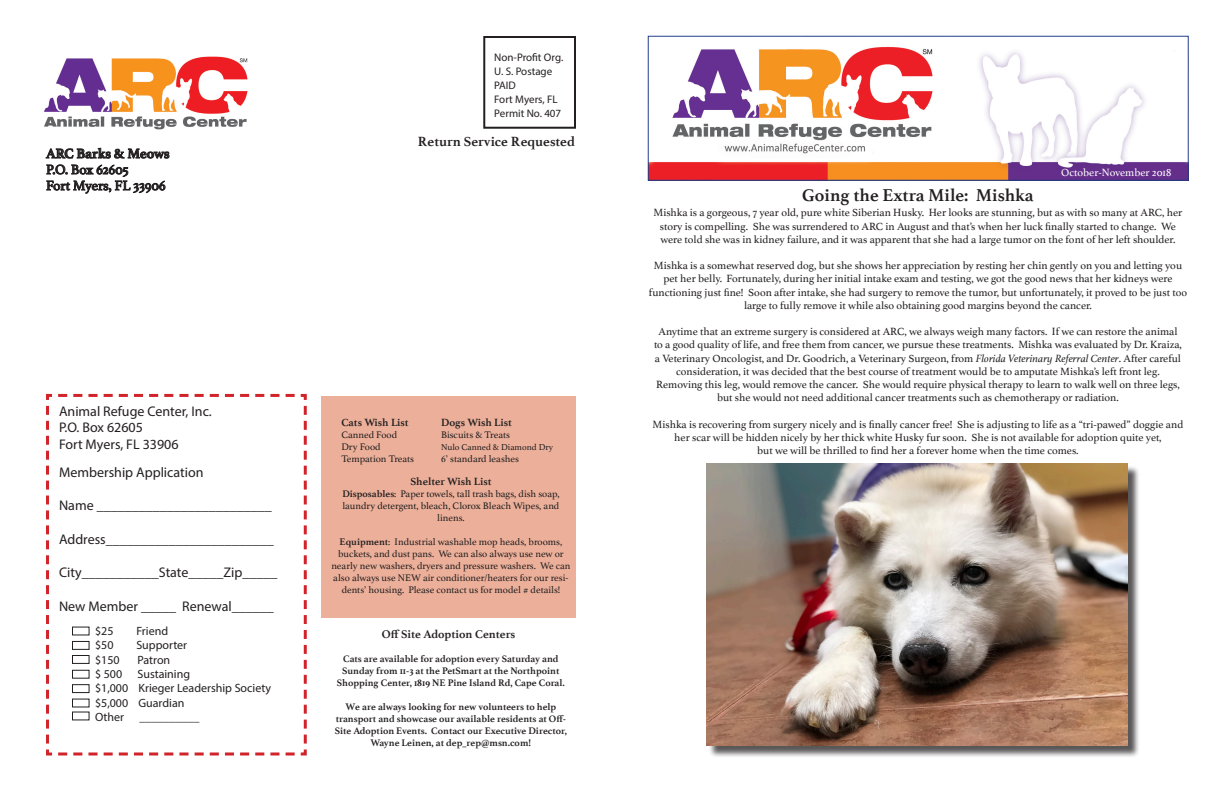
<style>
.page{position:relative;width:1224px;height:792px;background:#fff}
.page>*{position:absolute;margin:0;border:0;box-sizing:border-box;transform-origin:0 0}
.t1{font:700 18px "Athelas";color:#231f20}
.t2{font:14px "Myriad Pro";color:#231f20}
.t3{font:700 14px "Athelas";color:#231f20}
.t4{font:14px "Athelas";color:#231f20}
.t5{font:12px "Myriad Pro";color:#231f20}
.t6{font:700 12px "Athelas";color:#231f20}
.t7{font:11px/13.2px "Athelas";color:#231f20;text-align:center}
.t8{font:11px "Myriad Pro";color:#231f20}
.t9{font:700 11px "Athelas";color:#231f20}
.t10{font:11px "Athelas";color:#fff}
.t11{font:700 11px "Athelas";letter-spacing:-.005em;color:#fff}
.t12{font:10px/12px "Athelas";color:#231f20;text-align:center}
.t13{font:700 10px/12px "Athelas";color:#231f20;text-align:center}
.t14{font:9px "Athelas";color:#231f20}
.s1{font-weight:700}
.s2{font-style:italic}
</style>
<div class="page">
<img style="left:650px;top:46px;width:536px;height:132px">
<div style="left:648px;top:36px;width:540px;height:144px;border:1px solid #253f8e"></div>
<div style="left:708px;top:465px;width:432px;height:293px;background:#231f20;opacity:.75"></div>
<img style="left:707px;top:463px;width:421px;height:283px">
<div style="left:322px;top:396px;width:254px;height:222px;background:#ecb09a"></div>
<div style="left:483px;top:36px;width:93px;height:93px;border:2px solid #231f20"></div>
<svg style="left:46px;top:393px;width:261px;height:363px"></svg>
<div style="left:72px;top:641px;width:18px;height:9px;border:1px solid #231f20"></div>
<div style="left:72px;top:655px;width:18px;height:9px;border:1px solid #231f20"></div>
<div style="left:72px;top:670px;width:18px;height:9px;border:1px solid #231f20"></div>
<div style="left:72px;top:684px;width:18px;height:9px;border:1px solid #231f20"></div>
<svg style="left:46px;top:148px;width:124px;height:46px"></svg>
<img style="left:44px;top:57px;width:204px;height:73px">
<p class="t3" style="left:46px;top:142px;width:125px">ARC Barks &amp; Meows</p>
<p class="t4" style="left:46px;top:158px;width:84px">P.O. Box 62605</p>
<p class="t4" style="left:46px;top:174px;width:121px">Fort Myers, FL 33906</p>
<p class="t8" style="left:494px;top:50px;width:71px">Non-Profit Org.</p>
<p class="t8" style="left:494px;top:64px;width:60px">U. S. Postage</p>
<p class="t8" style="left:494px;top:78px;width:23px">PAID</p>
<p class="t8" style="left:494px;top:92px;width:65px">Fort Myers, FL</p>
<p class="t8" style="left:494px;top:106px;width:69px">Permit No. 407</p>
<p class="t3" style="left:418px;top:130px;width:159px">Return Service Requested</p>
<p class="t2" style="left:59px;top:402px;width:154px">Animal Refuge Center, Inc.</p>
<p class="t2" style="left:59px;top:419px;width:85px">P.O. Box 62605</p>
<p class="t2" style="left:59px;top:436px;width:121px">Fort Myers, FL 33906</p>
<p class="t2" style="left:59px;top:463px;width:146px">Membership Application</p>
<p class="t2" style="left:59px;top:497px;width:214px">Name _________________________</p>
<p class="t2" style="left:59px;top:530px;width:216px">Address________________________</p>
<p class="t2" style="left:59px;top:564px;width:220px">City___________State_____Zip_____</p>
<p class="t2" style="left:59px;top:598px;width:216px">New Member _____ Renewal______</p>
<p class="t5" style="left:95px;top:623px;width:20px">$25</p>
<p class="t5" style="left:136px;top:623px;width:33px">Friend</p>
<p class="t5" style="left:95px;top:638px;width:20px">$50</p>
<p class="t5" style="left:136px;top:638px;width:52px">Supporter</p>
<p class="t5" style="left:95px;top:652px;width:26px">$150</p>
<p class="t5" style="left:137px;top:652px;width:34px">Patron</p>
<p class="t5" style="left:95px;top:667px;width:29px">$ 500</p>
<p class="t5" style="left:137px;top:667px;width:54px">Sustaining</p>
<p class="t5" style="left:95px;top:681px;width:178px">$1,000 Krieger Leadership Society</p>
<p class="t5" style="left:95px;top:695px;width:91px">$5,000 Guardian</p>
<p class="t5" style="left:95px;top:710px;width:31px">Other</p>
<p class="t5" style="left:139px;top:710px;width:61px">__________</p>
<p class="t9" style="left:341px;top:414px;width:69px">Cats Wish List</p>
<p class="t12" style="left:341px;top:429px;width:57px">Canned Food</p>
<p class="t12" style="left:341px;top:441px;width:41px">Dry Food</p>
<p class="t12" style="left:341px;top:453px;width:74px">Tempation Treats</p>
<p class="t9" style="left:441px;top:414px;width:72px">Dogs Wish List</p>
<p class="t12" style="left:441px;top:429px;width:70px">Biscuits &amp; Treats</p>
<p class="t14" style="left:441px;top:440px;width:114px">Nulo Canned &amp; Diamond Dry</p>
<p class="t12" style="left:441px;top:453px;width:80px">6’ standard leashes</p>
<p class="t9" style="left:410px;top:473px;width:83px">Shelter Wish List</p>
<p class="t12" style="left:342px;top:487px;width:219px"><span class="s1">Disposables</span>: Paper towels, tall trash bags, dish soap,</p>
<p class="t12" style="left:342px;top:499px;width:218px">laundry detergent, bleach, Clorox Bleach Wipes, and linens.</p>
<p class="t12" style="left:331px;top:535px;width:241px"><span class="s1">Equipment</span>: Industrial washable mop heads, brooms, buckets, and dust pans. We can also always use new or nearly new washers, dryers and pressure washers. We can also always use NEW air conditioner/heaters for our resi&shy;dents’ housing. Please contact us for model # details!</p>
<p class="t6" style="left:382px;top:624px;width:135px">Off Site Adoption Centers</p>
<p class="t13" style="left:343px;top:652px;width:217px">Cats are available for adoption every Saturday and</p>
<p class="t13" style="left:337px;top:664px;width:230px">Sunday from 11-3 at the PetSmart at the Northpoint<br>Shopping Center, 1819 NE Pine Island Rd, Cape Coral.</p>
<p class="t13" style="left:335px;top:700px;width:234px">We are always looking for new volunteers to help transport and showcase our available residents at Off-Site Adoption Events. Contact our Executive Director, Wayne Leinen, at dep_rep@msn.com!</p>
<p class="t11" style="left:1083px;top:163px;width:69px">May/June/July</p>
<p class="t10" style="left:1061px;top:164px;width:112px">October-November 2018</p>
<p class="t1" style="left:802px;top:181px;width:233px">Going the Extra Mile: Mishka</p>
<p class="t7" style="left:654px;top:206px;width:530px">Mishka is a gorgeous, 7 year old, pure white Siberian Husky. Her looks are stunning, but as with so many at ARC, her story is compelling. She was surrendered to ARC in August and that’s when her luck finally started to change. We were told she was in kidney failure, and it was apparent that she had a large tumor on the font of her left shoulder.</p>
<p class="t7" style="left:654px;top:259px;width:530px">Mishka is a somewhat reserved dog, but she shows her appreciation by resting her chin gently on you and letting you pet her belly. Fortunately, during her initial intake exam and testing, we got the good news that her kidneys were</p>
<p class="t7" style="left:649px;top:285px;width:540px">functioning just fine! Soon after intake, she had surgery to remove the tumor, but unfortunately, it proved to be just too large to fully remove it while also obtaining good margins beyond the cancer.</p>
<p class="t7" style="left:654px;top:325px;width:529px">Anytime that an extreme surgery is considered at ARC, we always weigh many factors. If we can restore the animal to a good quality of life, and free them from cancer, we pursue these treatments. Mishka was evaluated by Dr. Kraiza, a Veterinary Oncologist, and Dr. Goodrich, a Veterinary Surgeon, from <span class="s2">Florida Veterinary Referral Center</span>. After careful consideration, it was decided that the best course of treatment would be to amputate Mishka’s left front leg.</p>
<p class="t7" style="left:656px;top:377px;width:525px">Removing this leg, would remove the cancer. She would require physical therapy to learn to walk well on three legs, but she would not need additional cancer treatments such as chemotherapy or radiation.</p>
<p class="t7" style="left:653px;top:417px;width:532px">Mishka is recovering from surgery nicely and is finally cancer free! She is adjusting to life as a “tri-pawed” doggie and her scar will be hidden nicely by her thick white Husky fur soon. She is not available for adoption quite yet,</p>
<p class="t7" style="left:757px;top:443px;width:323px">but we will be thrilled to find her a forever home when the time comes.</p>
</div>
